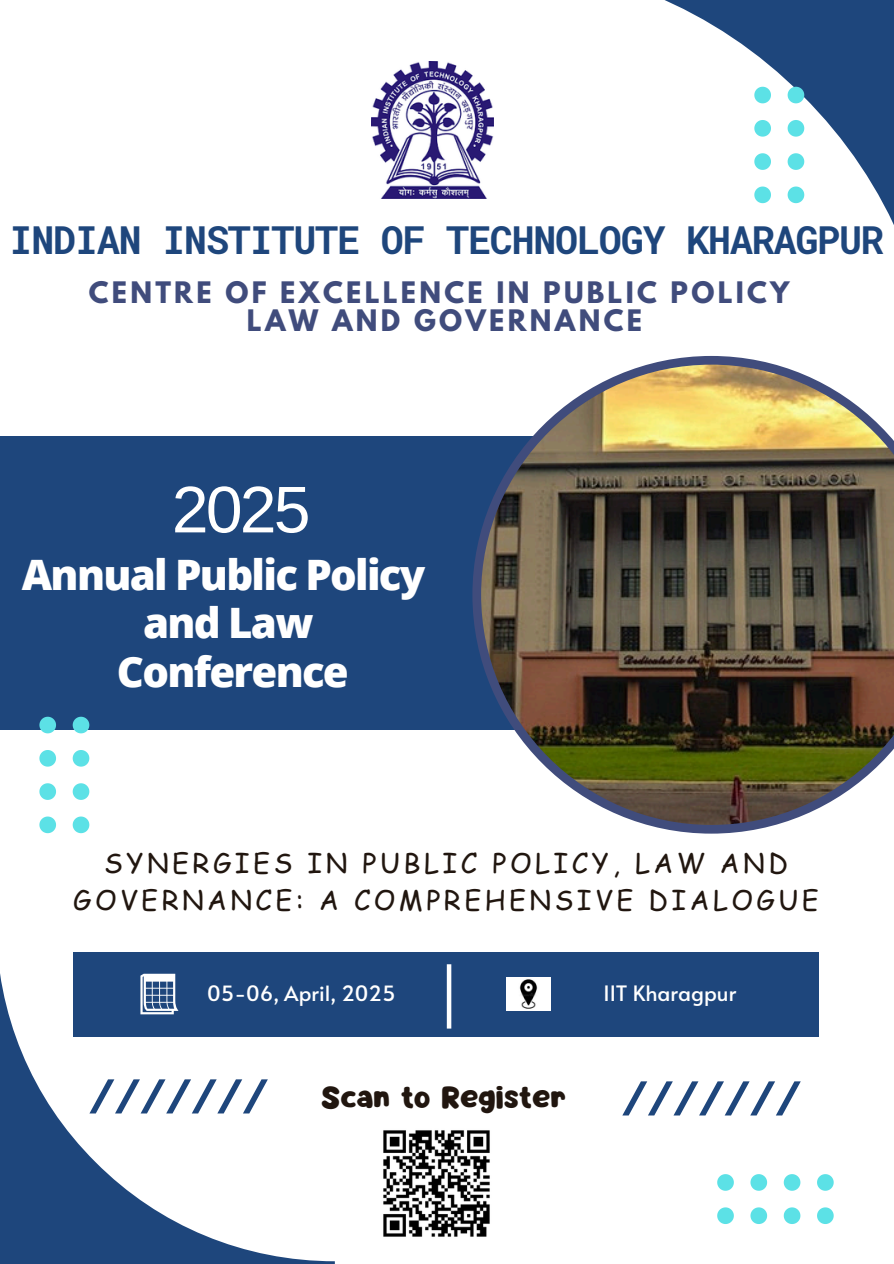
<style>
.page{position:relative;width:894px;height:1264px;background:#fff}
.page>*{position:absolute;margin:0;border:0;box-sizing:border-box;transform-origin:0 0}
.t1{font:65.85px "Arimo";color:#fff}
.t2{font:800 41.85px/48.3px "Open Sans";letter-spacing:-.04em;color:#fff;text-align:center}
.t3{font:700 38.55px "Roboto Mono";letter-spacing:-.035em;color:#1e467c}
.t4{font:27.45px "Mango";color:#21160f}
.t5{font:27px/37.2px "Comic Sans MS";letter-spacing:.13em;color:#21160f;text-align:center}
.t6{font:700 26.25px/28.2px "League Spartan";letter-spacing:.125em;color:#404c7c;text-align:center}
.t7{font:21.15px "Alata";color:#fff}
.t8{font:21px "Alata";color:#fff}
</style>
<div class="page">
<div style="left:0;top:436px;width:598px;height:293px;background:#1e467c"></div>
<img style="left:472px;top:421px;width:421px;height:412px">
<svg style="left:493px;top:0;width:400px;height:421px"></svg>
<svg style="left:0;top:973px;width:335px;height:290px"></svg>
<div style="left:73px;top:951px;width:745px;height:85px;background:#1e467c"></div>
<div style="left:446px;top:964px;width:5px;height:64px;background:#fff"></div>
<svg style="left:754px;top:87px;width:16px;height:16px"></svg>
<svg style="left:754px;top:120px;width:16px;height:17px"></svg>
<svg style="left:754px;top:153px;width:16px;height:17px"></svg>
<svg style="left:754px;top:186px;width:16px;height:17px"></svg>
<svg style="left:787px;top:87px;width:16px;height:16px"></svg>
<svg style="left:787px;top:120px;width:16px;height:17px"></svg>
<svg style="left:787px;top:153px;width:16px;height:17px"></svg>
<svg style="left:787px;top:186px;width:16px;height:17px"></svg>
<svg style="left:39px;top:716px;width:17px;height:17px"></svg>
<svg style="left:39px;top:750px;width:17px;height:16px"></svg>
<svg style="left:39px;top:783px;width:17px;height:17px"></svg>
<svg style="left:39px;top:816px;width:17px;height:17px"></svg>
<svg style="left:73px;top:716px;width:16px;height:17px"></svg>
<svg style="left:73px;top:750px;width:16px;height:16px"></svg>
<svg style="left:73px;top:783px;width:16px;height:17px"></svg>
<svg style="left:73px;top:816px;width:16px;height:17px"></svg>
<svg style="left:89px;top:1079px;width:179px;height:34px"></svg>
<svg style="left:622px;top:1081px;width:178px;height:34px"></svg>
<svg style="left:140px;top:973px;width:38px;height:41px"></svg>
<img style="left:506px;top:977px;width:44px;height:33px">
<svg style="left:717px;top:1207px;width:16px;height:16px"></svg>
<svg style="left:750px;top:1207px;width:16px;height:16px"></svg>
<svg style="left:783px;top:1207px;width:17px;height:16px"></svg>
<svg style="left:817px;top:1207px;width:16px;height:16px"></svg>
<svg style="left:717px;top:1174px;width:16px;height:16px"></svg>
<svg style="left:750px;top:1174px;width:16px;height:16px"></svg>
<svg style="left:783px;top:1174px;width:17px;height:16px"></svg>
<svg style="left:817px;top:1174px;width:16px;height:16px"></svg>
<img style="left:371px;top:61px;width:122px;height:138px">
<img style="left:383px;top:1130px;width:107px;height:107px">
<h1 class="t3" style="left:10px;top:214px;width:875px">INDIAN INSTITUTE OF TECHNOLOGY KHARAGPUR</h1>
<p class="t6" style="left:89px;top:282px;width:702px">CENTRE OF EXCELLENCE IN PUBLIC POLICY<br>LAW AND GOVERNANCE</p>
<h3 class="t1" style="left:172px;top:473px;width:140px">2025</h3>
<h3 class="t2" style="left:22px;top:549px;width:405px">Annual Public Policy and Law<br>Conference</h3>
<p class="t5" style="left:73px;top:843px;width:747px">SYNERGIES IN PUBLIC POLICY, LAW AND<br>GOVERNANCE: A COMPREHENSIVE DIALOGUE</p>
<h2 class="t8" style="left:207px;top:978px;width:190px">05-06, April, 2025</h2>
<p class="t4" style="left:321px;top:1085px;width:246px">Scan to Register</p>
<p class="t7" style="left:603px;top:978px;width:134px">IIT Kharagpur</p>
</div>
